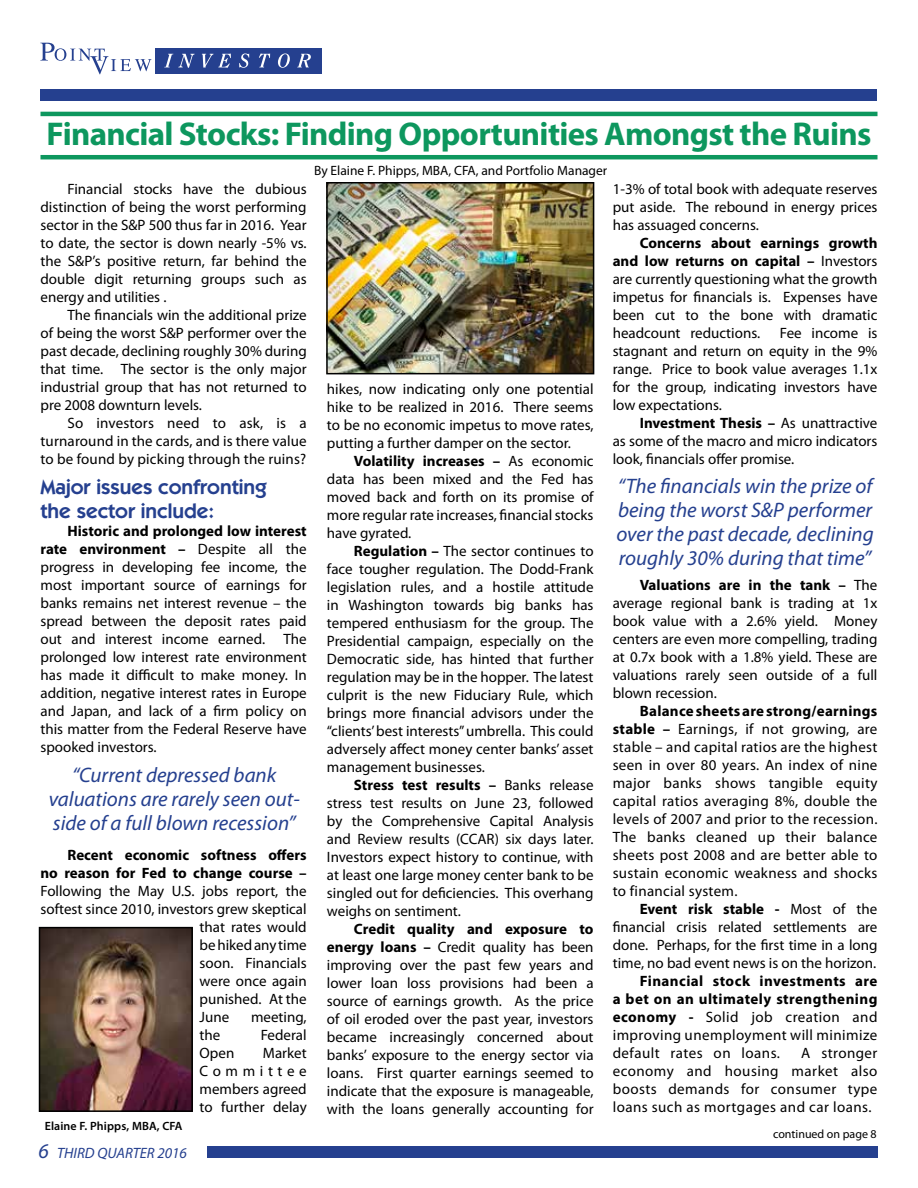
<style>
.page{position:relative;width:918px;height:1188px;background:#fff}
.page>*{position:absolute;margin:0;border:0;box-sizing:border-box;transform-origin:0 0}
.t1{font:700 33px "Myriad Pro";letter-spacing:-.02em;color:#0d975e}
.t2{font:italic 21px/24px "Myriad Pro";color:#25408f;text-align:justify}
.t3{font:600 21px/24px "Itc Kabel";color:#25408f}
.t4{font:15px/18px "Myriad Pro";color:#000;text-align:justify}
.t5{font:700 15px/18px "Myriad Pro";color:#000;text-align:right}
.t6{font:italic 15px "Myriad Pro";color:#25408f}
.t7{font:13.5px "Myriad Pro";color:#000}
.t8{font:600 12px "Myriad Pro";letter-spacing:.01em;color:#000}
.t9{font:12px "Myriad Pro";color:#000}
.s1{font-weight:700}
.s2{font-size:21px}
</style>
<div class="page">
<svg style="left:40px;top:43px;width:112px;height:31px"></svg>
<div style="left:155px;top:48px;width:167px;height:26px;background:#25408f"></div>
<svg style="left:164px;top:54px;width:31px;height:14px"></svg>
<svg style="left:202px;top:53px;width:29px;height:15px"></svg>
<svg style="left:239px;top:53px;width:10px;height:15px"></svg>
<svg style="left:259px;top:53px;width:11px;height:14px"></svg>
<svg style="left:278px;top:53px;width:12px;height:15px"></svg>
<svg style="left:297px;top:54px;width:14px;height:13px"></svg>
<div style="left:40px;top:89px;width:838px;height:12px;background:#25408f"></div>
<div style="left:208px;top:1146px;width:670px;height:12px;background:#25408f"></div>
<hr style="left:40px;top:155px;width:838px;height:4px;background:#0d975e">
<hr style="left:40px;top:112px;width:838px;height:4px;background:#0d975e">
<img style="left:42px;top:930px;width:148px;height:179px">
<div style="left:39px;top:927px;width:154px;height:185px;border:2px solid #000"></div>
<img style="left:329px;top:185px;width:262px;height:186px">
<div style="left:326px;top:182px;width:268px;height:192px;border:2px solid #000"></div>
<h1 class="t1" style="left:47px;top:113px;width:826px">Financial Stocks: Finding Opportunities Amongst the Ruins</h1>
<p class="t4" style="left:40px;top:179px;width:268px;text-indent:27px">Financial stocks have the dubious distinction of being the worst performing sector in the S&amp;P 500 thus far in 2016. Year to date, the sector is down nearly -5% vs. the S&amp;P’s positive return, far behind the double digit returning groups such as energy and utilities .</p>
<p class="t4" style="left:40px;top:305px;width:268px;text-indent:27px">The financials win the additional prize of being the worst S&amp;P performer over the past decade, declining roughly 30% during that time. The sector is the only major industrial group that has not returned to pre 2008 downturn levels.</p>
<p class="t4" style="left:40px;top:413px;width:268px;text-indent:27px">So investors need to ask, is a turnaround in the cards, and is there value to be found by picking through the ruins?</p>
<h2 class="t3" style="left:40px;top:475px;width:228px">Major issues confronting the sector include:</h2>
<p class="t4" style="left:40px;top:522px;width:268px;text-indent:27px"><span class="s1">Historic and prolonged low interest rate environment –</span> Despite all the progress in developing fee income, the most important source of earnings for banks remains net interest revenue – the spread between the deposit rates paid out and interest income earned. The prolonged low interest rate environment has made it difficult to make money. In addition, negative interest rates in Europe and Japan, and lack of a firm policy on this matter from the Federal Reserve have spooked investors.</p>
<h2 class="t2" style="left:49px;top:763px;width:253px;text-align:center">“Current depressed bank valuations are rarely seen out&shy;side of a full blown recession”</h2>
<p class="t5" style="left:40px;top:846px;width:268px">Recent economic softness offers<br>no reason for Fed to change course –</p>
<p class="t4" style="left:40px;top:882px;width:268px">Following the May U.S. jobs report, the</p>
<p class="t4" style="left:40px;top:900px;width:268px">softest since 2010, investors grew skeptical</p>
<p class="t4" style="left:200px;top:918px;width:109px">that rates would</p>
<p class="t4" style="left:200px;top:936px;width:109px">be hiked any time</p>
<p class="t4" style="left:200px;top:954px;width:109px">soon. Financials</p>
<p class="t4" style="left:200px;top:972px;width:109px">were once again</p>
<p class="t4" style="left:200px;top:990px;width:109px">punished. At the</p>
<p class="t4" style="left:200px;top:1008px;width:31px">June</p>
<p class="t4" style="left:251px;top:1008px;width:57px">meeting,</p>
<p class="t4" style="left:200px;top:1026px;width:22px">the</p>
<p class="t4" style="left:261px;top:1026px;width:47px">Federal</p>
<p class="t4" style="left:200px;top:1044px;width:36px">Open</p>
<p class="t4" style="left:200px;top:1044px;width:109px;text-indent:63px">Market Committee members agreed to further delay</p>
<p class="t8" style="left:45px;top:1118px;width:139px">Elaine F. Phipps, MBA, CFA</p>
<p class="t6" style="left:39px;top:1143px;width:150px"><span class="s2">6</span> THIRD QUARTER 2016</p>
<p class="t7" style="left:314px;top:162px;width:295px">By Elaine F. Phipps, MBA, CFA, and Portfolio Manager</p>
<p class="t4" style="left:327px;top:379px;width:268px">hikes, now indicating only one potential hike to be realized in 2016. There seems to be no economic impetus to move rates, putting a further damper on the sector.</p>
<p class="t4" style="left:327px;top:451px;width:268px;text-indent:27px"><span class="s1">Volatility increases –</span> As economic data has been mixed and the Fed has moved back and forth on its promise of more regular rate increases, financial stocks have gyrated.</p>
<p class="t4" style="left:327px;top:541px;width:268px;text-indent:27px"><span class="s1">Regulation –</span> The sector continues to face tougher regulation. The Dodd-Frank legislation rules, and a hostile attitude in Washington towards big banks has tempered enthusiasm for the group. The Presidential campaign, especially on the Democratic side, has hinted that further regulation may be in the hopper. The latest culprit is the new Fiduciary Rule, which brings more financial advisors under the “clients’ best interests” umbrella. This could adversely affect money center banks’ asset management businesses.</p>
<p class="t4" style="left:327px;top:775px;width:268px;text-indent:27px"><span class="s1">Stress test results –</span> Banks release stress test results on June 23, followed by the Comprehensive Capital Analysis and Review results (CCAR) six days later.<br>Investors expect history to continue, with at least one large money center bank to be singled out for deficiencies. This overhang weighs on sentiment.</p>
<p class="t4" style="left:327px;top:919px;width:268px;text-indent:27px"><span class="s1">Credit quality and exposure to energy loans –</span> Credit quality has been improving over the past few years and lower loan loss provisions had been a source of earnings growth. As the price of oil eroded over the past year, investors became increasingly concerned about banks’ exposure to the energy sector via loans. First quarter earnings seemed to indicate that the exposure is manageable, with the loans generally accounting for</p>
<p class="t4" style="left:613px;top:179px;width:266px">1-3% of total book with adequate reserves put aside. The rebound in energy prices has assuaged concerns.</p>
<p class="t4" style="left:613px;top:233px;width:266px;text-indent:27px"><span class="s1">Concerns about earnings growth and low returns on capital –</span> Investors are currently questioning what the growth impetus for financials is. Expenses have been cut to the bone with dramatic headcount reductions.</p>
<p class="t4" style="left:613px;top:323px;width:266px;text-indent:167px">Fee income is stagnant and return on equity in the 9% range. Price to book value averages 1.1x for the group, indicating investors have low expectations.</p>
<p class="t4" style="left:613px;top:413px;width:266px;text-indent:27px"><span class="s1">Investment Thesis –</span> As unattractive as some of the macro and micro indicators look, financials offer promise.</p>
<h2 class="t2" style="left:616px;top:473px;width:259px">“The financials win the prize of being the worst S&amp;P performer over the past decade, declining roughly 30% during that time”</h2>
<p class="t4" style="left:613px;top:575px;width:266px;text-indent:27px"><span class="s1">Valuations are in the tank –</span> The average regional bank is trading at 1x book value with a 2.6% yield. Money centers are even more compelling, trading at 0.7x book with a 1.8% yield. These are valuations rarely seen outside of a full blown recession.</p>
<p class="t4" style="left:613px;top:701px;width:266px;text-indent:27px"><span class="s1">Balance sheets are strong/earnings stable –</span> Earnings, if not growing, are stable – and capital ratios are the highest seen in over 80 years. An index of nine major banks shows tangible equity capital ratios averaging 8%, double the levels of 2007 and prior to the recession.<br>The banks cleaned up their balance sheets post 2008 and are better able to sustain economic weakness and shocks to financial system.</p>
<p class="t4" style="left:613px;top:899px;width:266px;text-indent:27px"><span class="s1">Event risk stable -</span> Most of the financial crisis related settlements are done. Perhaps, for the first time in a long time, no bad event news is on the horizon.</p>
<p class="t4" style="left:613px;top:971px;width:266px;text-indent:27px"><span class="s1">Financial stock investments are a bet on an ultimately strengthening economy -</span> Solid job creation and improving unemployment will minimize default rates on loans.</p>
<p class="t4" style="left:613px;top:1043px;width:266px;text-indent:189px">A stronger economy and housing market also boosts demands for consumer type loans such as mortgages and car loans.</p>
<p class="t9" style="left:773px;top:1127px;width:105px">continued on page 8</p>
</div>
